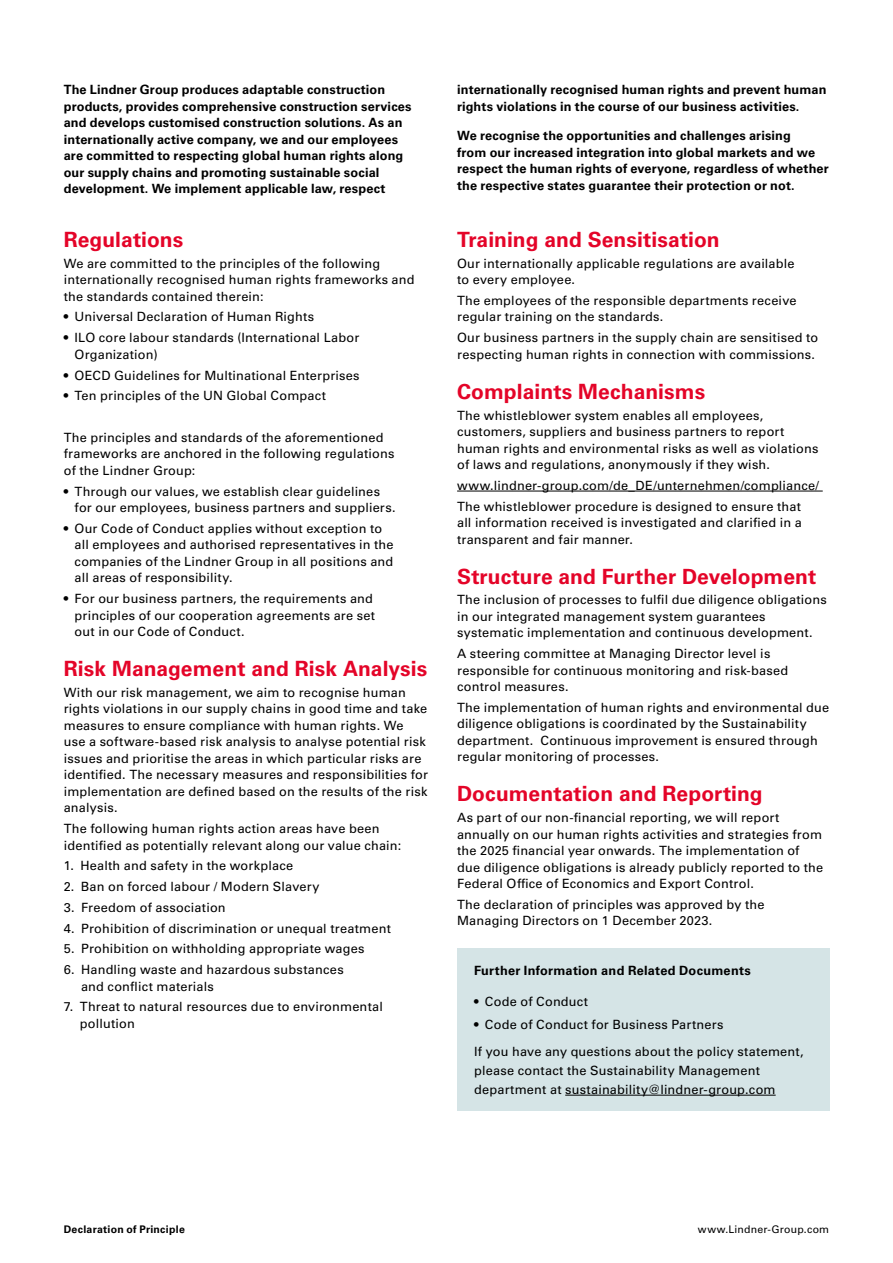
<style>
.page{position:relative;width:893px;height:1263px;background:#fff}
.page>*{position:absolute;margin:0;border:0;box-sizing:border-box;transform-origin:0 0}
.t1{font:700 21px "Univers LT Pro 65";letter-spacing:.005em;color:#e40428}
.t2{font:12.75px/16.5px "Univers LT Pro 55 Roman";letter-spacing:.015em;color:#000}
.t3{font:700 12.75px/16.5px "Univers LT Pro 65";letter-spacing:.01em;color:#000}
.t4{font:700 10.5px "Univers LT Pro 65";letter-spacing:.025em;color:#000}
.t5{font:10.5px "Univers LT Pro 55 Roman";letter-spacing:.02em;color:#000}
</style>
<div class="page">
<hr style="left:457px;top:491px;width:366px;height:1px;background:#000">
<div style="left:457px;top:948px;width:372px;height:163px;background:#d5e4e6"></div>
<hr style="left:565px;top:1095px;width:211px;height:1px;background:#000">
<p class="t3" style="left:64px;top:81px;width:349px">The Lindner Group produces adaptable construction products, provides comprehensive construction services and develops customised construction solutions. As an internationally active company, we and our employees are committed to respecting global human rights along our supply chains and promoting sustainable social development. We implement applicable law, respect</p>
<p class="t3" style="left:457px;top:81px;width:371px">internationally recognised human rights and prevent human rights violations in the course of our business activities.</p>
<p class="t3" style="left:457px;top:127px;width:373px">We recognise the opportunities and challenges arising<br>from our increased integration into global markets and we respect the human rights of everyone, regardless of whether the respective states guarantee their protection or not.</p>
<h1 class="t1" style="left:64px;top:225px;width:121px">Regulations</h1>
<p class="t2" style="left:64px;top:254px;width:352px">We are committed to the principles of the following internationally recognised human rights frameworks and the standards contained therein:</p>
<p class="t2" style="left:64px;top:308px;width:252px">• Universal Declaration of Human Rights</p>
<p class="t2" style="left:75px;top:329px;width:286px;text-indent:-11px">• ILO core labour standards (International Labor<br>Organization)</p>
<p class="t2" style="left:64px;top:366px;width:297px">• OECD Guidelines for Multinational Enterprises</p>
<p class="t2" style="left:64px;top:387px;width:264px">• Ten principles of the UN Global Compact</p>
<p class="t2" style="left:64px;top:428px;width:332px">The principles and standards of the aforementioned frameworks are anchored in the following regulations of the Lindner Group:</p>
<p class="t2" style="left:75px;top:482px;width:322px;text-indent:-11px">• Through our values, we establish clear guidelines for our employees, business partners and suppliers.</p>
<p class="t2" style="left:75px;top:519px;width:321px;text-indent:-11px">• Our Code of Conduct applies without exception to all employees and authorised representatives in the companies of the Lindner Group in all positions and all areas of responsibility.</p>
<p class="t2" style="left:75px;top:590px;width:302px;text-indent:-11px">• For our business partners, the requirements and principles of our cooperation agreements are set out in our Code of Conduct.</p>
<h1 class="t1" style="left:64px;top:654px;width:365px">Risk Management and Risk Analysis</h1>
<p class="t2" style="left:64px;top:683px;width:366px">With our risk management, we aim to recognise human rights violations in our supply chains in good time and take measures to ensure compliance with human rights. We use a software-based risk analysis to analyse potential risk issues and prioritise the areas in which particular risks are identified. The necessary measures and responsibilities for implementation are defined based on the results of the risk analysis.</p>
<p class="t2" style="left:64px;top:820px;width:339px">The following human rights action areas have been identified as potentially relevant along our value chain:</p>
<p class="t2" style="left:64px;top:857px;width:231px">1. Health and safety in the workplace</p>
<p class="t2" style="left:64px;top:878px;width:257px">2. Ban on forced labour / Modern Slavery</p>
<p class="t2" style="left:64px;top:898px;width:163px">3. Freedom of association</p>
<p class="t2" style="left:64px;top:919px;width:329px">4. Prohibition of discrimination or unequal treatment</p>
<p class="t2" style="left:64px;top:940px;width:302px">5. Prohibition on withholding appropriate wages</p>
<p class="t2" style="left:81px;top:961px;width:264px;text-indent:-17px">6. Handling waste and hazardous substances and conflict materials</p>
<p class="t2" style="left:80px;top:998px;width:305px;text-indent:-16px">7. Threat to natural resources due to environmental pollution</p>
<h1 class="t1" style="left:457px;top:225px;width:264px">Training and Sensitisation</h1>
<p class="t2" style="left:457px;top:254px;width:339px">Our internationally applicable regulations are available to every employee.</p>
<p class="t2" style="left:457px;top:292px;width:341px">The employees of the responsible departments receive regular training on the standards.</p>
<p class="t2" style="left:457px;top:329px;width:363px">Our business partners in the supply chain are sensitised to respecting human rights in connection with commissions.</p>
<h1 class="t1" style="left:457px;top:377px;width:250px">Complaints Mechanisms</h1>
<p class="t2" style="left:457px;top:406px;width:363px">The whistleblower system enables all employees, customers, suppliers and business partners to report human rights and environmental risks as well as violations of laws and regulations, anonymously if they wish.</p>
<p class="t2" style="left:457px;top:474px;width:364px;line-height:20.7px">www.lindner-group.com/de_DE/unternehmen/compliance/<br>The whistleblower procedure is designed to ensure that</p>
<p class="t2" style="left:457px;top:514px;width:346px">all information received is investigated and clarified in a transparent and fair manner.</p>
<h1 class="t1" style="left:457px;top:561px;width:361px">Structure and Further Development</h1>
<p class="t2" style="left:457px;top:591px;width:371px">The inclusion of processes to fulfil due diligence obligations in our integrated management system guarantees systematic implementation and continuous development.</p>
<p class="t2" style="left:457px;top:645px;width:333px">A steering committee at Managing Director level is responsible for continuous monitoring and risk-based control measures.</p>
<p class="t2" style="left:457px;top:698px;width:374px">The implementation of human rights and environmental due diligence obligations is coordinated by the Sustainability department. Continuous improvement is ensured through regular monitoring of processes.</p>
<h1 class="t1" style="left:457px;top:779px;width:307px">Documentation and Reporting</h1>
<p class="t2" style="left:457px;top:809px;width:368px">As part of our non-financial reporting, we will report annually on our human rights activities and strategies from the 2025 financial year onwards. The implementation of due diligence obligations is already publicly reported to the Federal Office of Economics and Export Control.</p>
<p class="t2" style="left:457px;top:895px;width:309px">The declaration of principles was approved by the<br>Managing Directors on 1 December 2023.</p>
<p class="t3" style="left:474px;top:961px;width:278px">Further Information and Related Documents</p>
<p class="t2" style="left:474px;top:993px;width:115px">• Code of Conduct</p>
<p class="t2" style="left:474px;top:1010px;width:331px;line-height:27.3px">• Code of Conduct for Business Partners<br>If you have any questions about the policy statement,</p>
<p class="t2" style="left:474px;top:1061px;width:303px;line-height:18.8px">please contact the Sustainability Management department at sustainability@lindner-group.com</p>
<p class="t4" style="left:64px;top:1221px;width:123px">Declaration of Principle</p>
<p class="t5" style="left:698px;top:1221px;width:133px">www.Lindner-Group.com</p>
</div>
